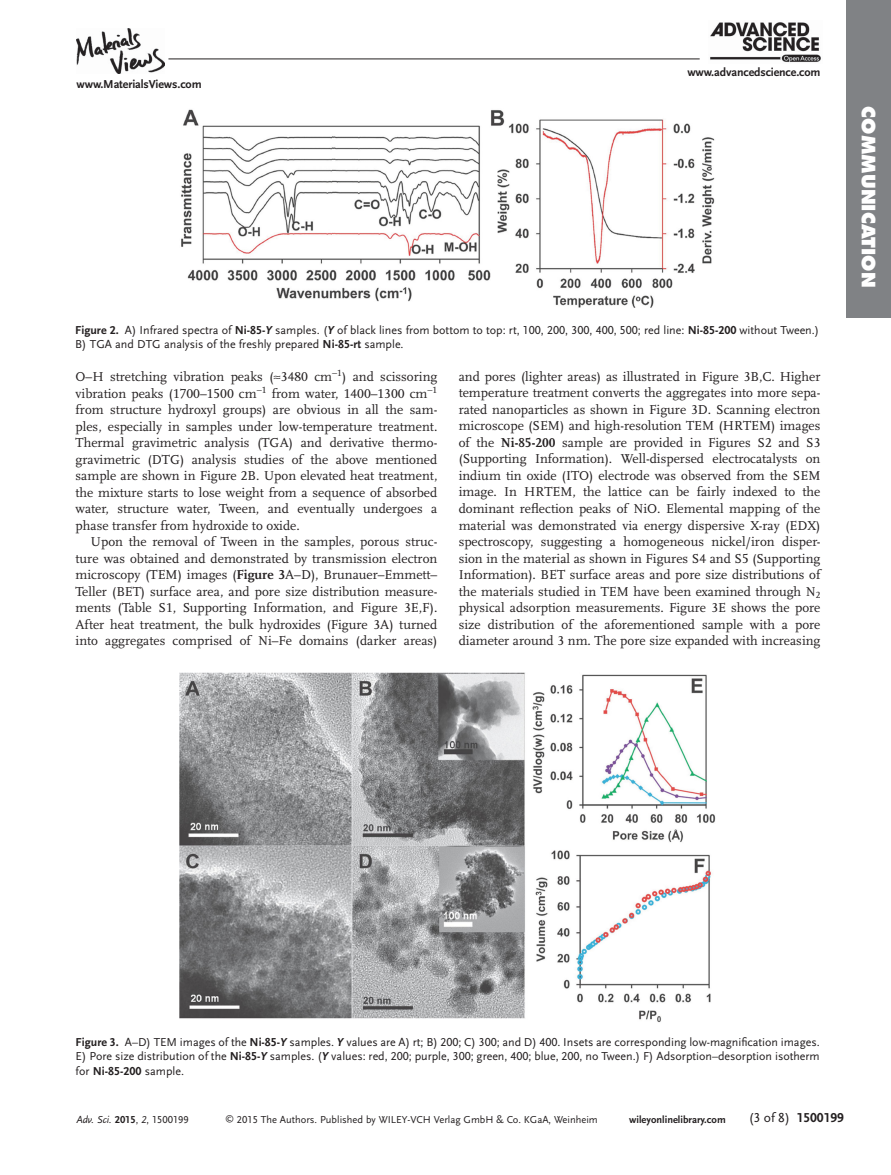
<style>
.page{position:relative;width:891px;height:1175px;background:#fff}
.page>*{position:absolute;margin:0;border:0;box-sizing:border-box;transform-origin:0 0}
.t1{font:800 18px "Futura";letter-spacing:.005em;color:#fff}
.t2{font:13.5px/16.5px "Scala LF";color:#231f20;text-align:justify}
.t3{font:700 13.5px "Scala Sans LF";color:#231f20}
.t4{font:12px/14.2px "Scala Sans LF";color:#231f20}
.t5{font:700 12px "Scala Sans LF";letter-spacing:-.01em;color:#231f20}
.t6{font:10.5px "Scala Sans LF";color:#231f20}
.t7{font:700 10.5px "Scala Sans LF";color:#231f20}
.t8{font:italic 10.5px "Scala Sans LF";color:#231f20}
.s1{font-weight:700}
.s2{font-weight:700;font-style:italic}
.s3{font-weight:700;font-style:normal}
.s4{font-style:normal}
.s5{font-size:9px}
.s6{font-weight:400}
</style>
<div class="page">
<div style="left:846px;top:0;width:45px;height:317px;background:#808285"></div>
<img style="left:77px;top:28px;width:88px;height:45px">
<hr style="left:168px;top:59px;width:532px;height:1px;background:#231f20">
<img style="left:710px;top:22px;width:111px;height:41px">
<img style="left:181px;top:109px;width:534px;height:199px">
<img style="left:179px;top:672px;width:537px;height:350px">
<p class="t5" style="left:77px;top:79px;width:127px">www.MaterialsViews.com</p>
<p class="t5" style="left:687px;top:66px;width:135px">www.advancedscience.com</p>
<p class="t4" style="left:75px;top:323px;width:746px"><span class="s1">Figure 2.</span> A) Infrared spectra of <span class="s1">Ni-85-</span> <span class="s2">Y</span> samples. ( <span class="s2">Y</span> of black lines from bottom to top: rt, 100, 200, 300, 400, 500; red line: <span class="s1">Ni-85-200</span> without Tween.)<br>B) TGA and DTG analysis of the freshly prepared <span class="s1">Ni-85-rt</span> sample.</p>
<p class="t2" style="left:76px;top:369px;width:363px">O–H stretching vibration peaks (≈3480 cm −<sup>1</sup> ) and scissoring vibration peaks (1700–1500 cm −<sup>1</sup> from water, 1400–1300 cm −<sup>1 </sup>from structure hydroxyl groups) are obvious in all the sam&shy;ples, especially in samples under low-temperature treatment.<br>Thermal gravimetric analysis (TGA) and derivative thermo&shy;gravimetric (DTG) analysis studies of the above mentioned sample are shown in Figure 2 B. Upon elevated heat treatment, the mixture starts to lose weight from a sequence of absorbed water, structure water, Tween, and eventually undergoes a phase transfer from hydroxide to oxide.</p>
<p class="t2" style="left:76px;top:534px;width:363px;text-indent:15px">Upon the removal of Tween in the samples, porous struc&shy;ture was obtained and demonstrated by transmission electron microscopy (TEM) images ( <span class="s1">Figure 3</span> A–D), Brunauer–Emmett– Teller (BET) surface area, and pore size distribution measure&shy;ments (Table S1, Supporting Information, and Figure 3 E,F).<br>After heat treatment, the bulk hydroxides (Figure 3 A) turned into aggregates comprised of Ni–Fe domains (darker areas)</p>
<p class="t2" style="left:459px;top:369px;width:363px">and pores (lighter areas) as illustrated in Figure 3 B,C. Higher temperature treatment converts the aggregates into more sepa&shy;rated nanoparticles as shown in Figure 3 D. Scanning electron microscope (SEM) and high-resolution TEM (HRTEM) images of the <span class="s1">Ni-85-200</span> sample are provided in Figures S2 and S3 (Supporting Information). Well-dispersed electrocatalysts on indium tin oxide (ITO) electrode was observed from the SEM image. In HRTEM, the lattice can be fairly indexed to the dominant reflection peaks of NiO. Elemental mapping of the material was demonstrated via energy dispersive X-ray (EDX) spectroscopy, suggesting a homogeneous nickel/iron disper&shy;sion in the material as shown in Figures S4 and S5 (Supporting Information). BET surface areas and pore size distributions of the materials studied in TEM have been examined through N <sub>2 </sub>physical adsorption measurements. Figure 3 E shows the pore size distribution of the aforementioned sample with a pore diameter around 3 nm. The pore size expanded with increasing</p>
<h1 class="t1" style="left:876px;top:106px;width:183px;rotate:90deg">COMMUNICATION</h1>
<p class="t4" style="left:76px;top:1035px;width:746px;text-align:justify"><span class="s1">Figure 3.</span> A–D) TEM images of the <span class="s1">Ni-85-</span> <span class="s2">Y</span> samples. <span class="s2">Y</span> values are A) rt; B) 200; C) 300; and D) 400. Insets are corresponding low-magnification images.<br>E) Pore size distribution of the <span class="s1">Ni-85-</span> <span class="s2">Y</span> samples. ( <span class="s2">Y</span> values: red, 200; purple, 300; green, 400; blue, 200, no Tween.) F) Adsorption–desorption isotherm for <span class="s1">Ni-85-200</span> sample.</p>
<p class="t8" style="left:77px;top:1114px;width:114px">Adv. Sci. <span class="s3">2015</span><span class="s4">,</span> 2<span class="s4">, 1500199</span></p>
<p class="t6" style="left:225px;top:1114px;width:374px"><span class="s5">©</span> 2015 The Authors. Published by WILEY-VCH Verlag GmbH &amp; Co. KGaA, Weinheim</p>
<p class="t7" style="left:629px;top:1114px;width:98px">wileyonlinelibrary.com</p>
<p class="t3" style="left:749px;top:1111px;width:97px"><span class="s6">(3 of 8)</span> 1500199</p>
</div>
